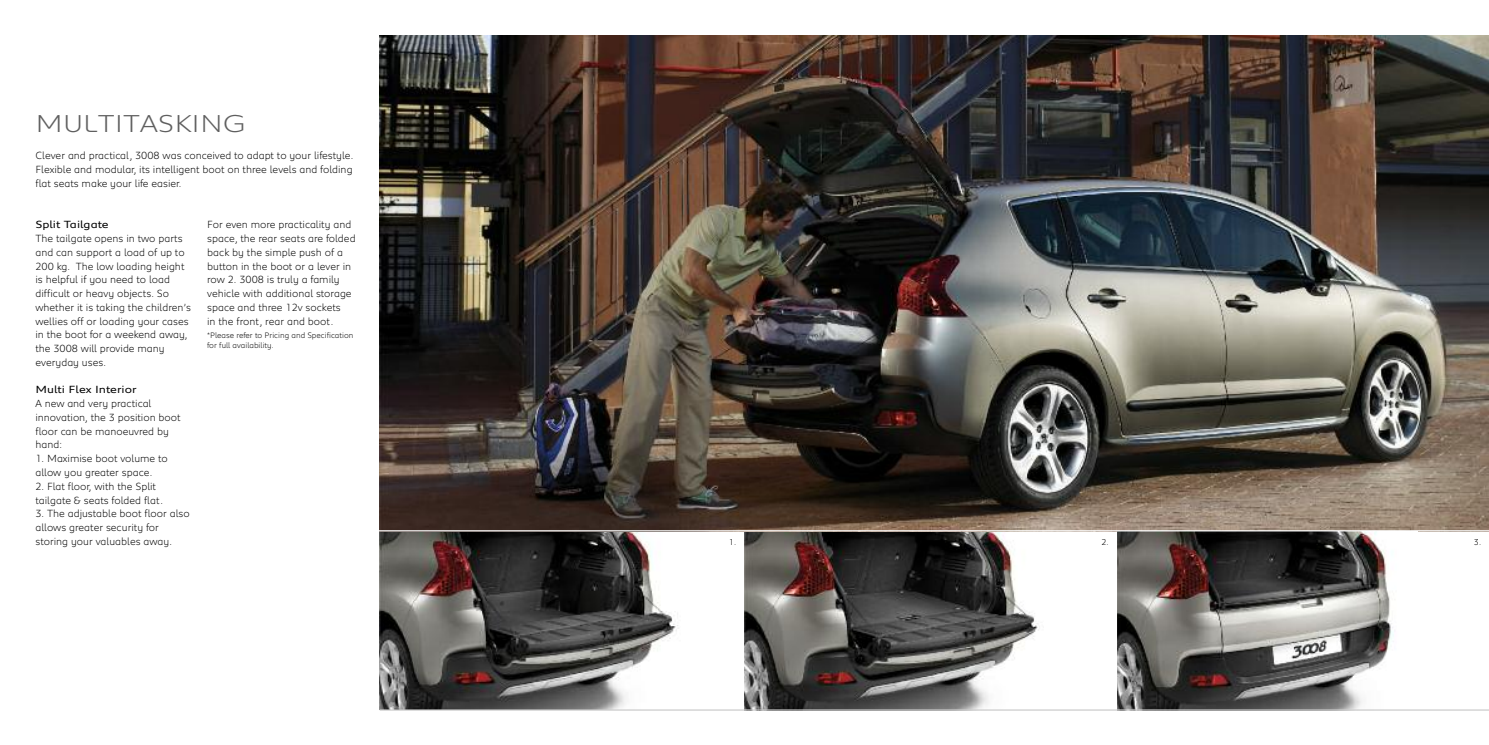
<style>
.page{position:relative;width:1489px;height:745px;background:#fff}
.page>*{position:absolute;margin:0;border:0;box-sizing:border-box;transform-origin:0 0}
.t1{font:300 25px "Peugeot Expanded";color:#5f5f5f}
.t2{font:300 10.62px/13.8px "Peugeot";color:#000}
.t3{font:10.62px "Peugeot Expanded";color:#000}
.t4{font:300 8.75px "Peugeot";color:#000}
.t5{font:300 8.12px/10px "Peugeot";color:#000}
</style>
<div class="page">
<img style="left:380px;top:531px;width:301px;height:178px">
<img style="left:744px;top:531px;width:298px;height:178px">
<img style="left:380px;top:35px;width:1108px;height:495px">
<img style="left:1117px;top:531px;width:277px;height:178px">
<hr style="left:380px;top:709px;width:1108px;height:1px;background:#ccc">
<h1 class="t1" style="left:35px;top:115px;width:212px">MULTITASKING</h1>
<p class="t2" style="left:35px;top:150px;width:319px;text-align:justify">Clever and practical, 3008 was conceived to adapt to your lifestyle.<br>Flexible and modular, its intelligent boot on three levels and folding flat seats make your life easier.</p>
<p class="t3" style="left:35px;top:221px;width:75px">Split Tailgate</p>
<p class="t2" style="left:35px;top:232px;width:157px">The tailgate opens in two parts and can support a load of up to<br>200 kg. The low loading height is helpful if you need to load difficult or heavy objects. So whether it is taking the children’s wellies off or loading your cases in the boot for a weekend away, the 3008 will provide many everyday uses.</p>
<p class="t3" style="left:35px;top:386px;width:103px">Multi Flex Interior</p>
<p class="t2" style="left:35px;top:397px;width:147px">A new and very practical innovation, the 3 position boot floor can be manoeuvred by hand:</p>
<p class="t2" style="left:35px;top:452px;width:134px">1. Maximise boot volume to allow you greater space.</p>
<p class="t2" style="left:35px;top:480px;width:129px">2. Flat floor, with the Split tailgate &amp; seats folded flat.</p>
<p class="t2" style="left:35px;top:507px;width:156px">3. The adjustable boot floor also allows greater security for storing your valuables away.</p>
<p class="t2" style="left:207px;top:218px;width:150px">For even more practicality and space, the rear seats are folded back by the simple push of a button in the boot or a lever in row 2. 3008 is truly a family vehicle with additional storage space and three 12v sockets<br>in the front, rear and boot.</p>
<p class="t5" style="left:207px;top:331px;width:148px">*Please refer to Pricing and Specification for full availability.</p>
<p class="t4" style="left:729px;top:538px;width:9px">1.</p>
<p class="t4" style="left:1101px;top:538px;width:9px">2.</p>
<p class="t4" style="left:1473px;top:538px;width:9px">3.</p>
</div>
